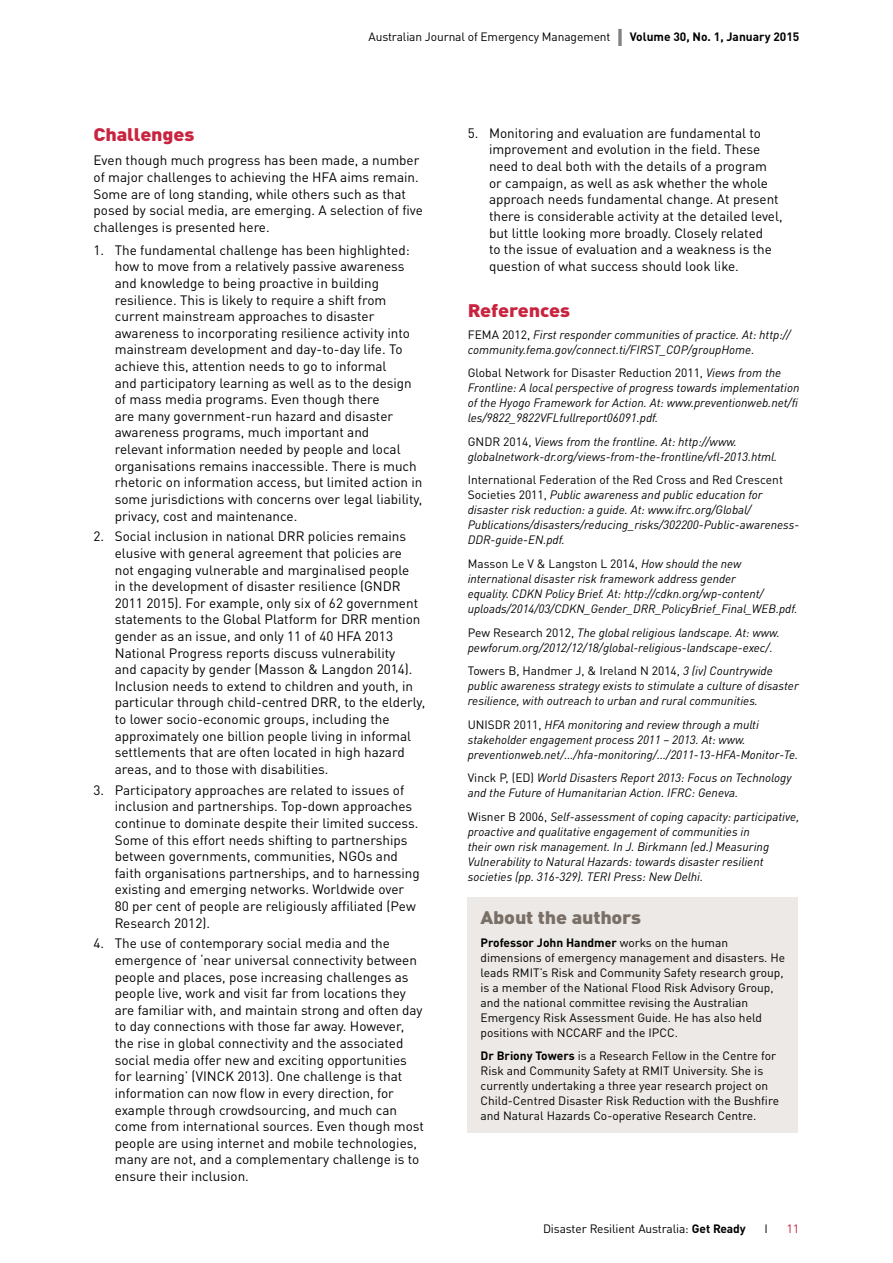
<style>
.page{position:relative;width:893px;height:1263px;background:#fff}
.page>*{position:absolute;margin:0;border:0;box-sizing:border-box;transform-origin:0 0}
.Heading_2{font:900 18px "DINOT";letter-spacing:-.01em;color:#c9243f;scale:1.1 1}
.BoxHeading{font:900 18px "DINOT";letter-spacing:-.01em;color:#7a6f66;scale:1.1 1}
.NormalBeforeBullet{font:13.5px/16.6px "DINOT";color:#000}
.ReferencesText{font:italic 12px/15px "DINOT";color:#000}
.BoxText{font:12px/15px "DINOT";color:#000}
.t1{font:12px "DINOT";color:#c9243f;scale:1.05 1}
.s1{font-weight:700;font-size:24px;color:#808285}
.s2{font-weight:700}
.s3{font-style:normal}
</style>
<div class="page">
<div style="left:468px;top:897px;width:330px;height:236px;background:#ece9e6"></div>
<p class="BoxText" style="left:369px;top:29px;width:432px">Australian Journal of Emergency Management <span class="s1">I</span> <span class="s2">Volume 30, No. 1, January 2015</span></p>
<h2 class="Heading_2" style="left:94px;top:123px;width:93px">Challenges</h2>
<p class="NormalBeforeBullet" style="left:94px;top:152px;width:331px">Even though much progress has been made, a number of major challenges to achieving the HFA aims remain.<br>Some are of long standing, while others such as that posed by social media, are emerging. A selection of five challenges is presented here.</p>
<p class="NormalBeforeBullet" style="left:115px;top:241px;width:309px;text-indent:-21px">1. The fundamental challenge has been highlighted: how to move from a relatively passive awareness and knowledge to being proactive in building resilience. This is likely to require a shift from current mainstream approaches to disaster awareness to incorporating resilience activity into mainstream development and day-to-day life. To achieve this, attention needs to go to informal<br>and participatory learning as well as to the design of mass media programs. Even though there<br>are many government-run hazard and disaster awareness programs, much important and<br>relevant information needed by people and local organisations remains inaccessible. There is much rhetoric on information access, but limited action in some jurisdictions with concerns over legal liability, privacy, cost and maintenance.</p>
<p class="NormalBeforeBullet" style="left:115px;top:528px;width:312px;text-indent:-21px">2. Social inclusion in national DRR policies remains elusive with general agreement that policies are<br>not engaging vulnerable and marginalised people<br>in the development of disaster resilience (GNDR 2011 2015). For example, only six of 62 government statements to the Global Platform for DRR mention gender as an issue, and only 11 of 40 HFA 2013<br>National Progress reports discuss vulnerability<br>and capacity by gender (Masson &amp; Langdon 2014).<br>Inclusion needs to extend to children and youth, in particular through child-centred DRR, to the elderly, to lower socio-economic groups, including the approximately one billion people living in informal settlements that are often located in high hazard areas, and to those with disabilities.</p>
<p class="NormalBeforeBullet" style="left:115px;top:781px;width:306px;text-indent:-21px">3. Participatory approaches are related to issues of inclusion and partnerships. Top-down approaches continue to dominate despite their limited success.<br>Some of this effort needs shifting to partnerships between governments, communities, NGOs and faith organisations partnerships, and to harnessing existing and emerging networks. Worldwide over 80 per cent of people are religiously affiliated (Pew Research 2012).</p>
<p class="NormalBeforeBullet" style="left:115px;top:935px;width:311px;text-indent:-21px">4. The use of contemporary social media and the emergence of ‘near universal connectivity between people and places, pose increasing challenges as people live, work and visit far from locations they are familiar with, and maintain strong and often day to day connections with those far away. However, the rise in global connectivity and the associated social media offer new and exciting opportunities for learning’ (VINCK 2013). One challenge is that information can now flow in every direction, for example through crowdsourcing, and much can come from international sources. Even though most people are using internet and mobile technologies, many are not, and a complementary challenge is to ensure their inclusion.</p>
<p class="NormalBeforeBullet" style="left:489px;top:124px;width:295px;text-indent:-21px">5. Monitoring and evaluation are fundamental to improvement and evolution in the field. These need to deal both with the details of a program or campaign, as well as ask whether the whole approach needs fundamental change. At present there is considerable activity at the detailed level, but little looking more broadly. Closely related<br>to the issue of evaluation and a weakness is the question of what success should look like.</p>
<h2 class="Heading_2" style="left:468px;top:298px;width:95px">References</h2>
<p class="ReferencesText" style="left:468px;top:327px;width:324px"><span class="s3">FEMA 2012,</span> First responder communities of practice. At: http:// community.fema.gov/connect.ti/FIRST_COP/groupHome.</p>
<p class="ReferencesText" style="left:468px;top:365px;width:333px"><span class="s3">Global Network for Disaster Reduction 2011,</span> Views from the Frontline: A local perspective of progress towards implementation of the Hyogo Framework for Action. At: www.preventionweb.net/fi les/9822_9822VFLfullreport06091.pdf.</p>
<p class="ReferencesText" style="left:468px;top:434px;width:311px"><span class="s3">GNDR 2014,</span> Views from the frontline. At: http://www. globalnetwork-dr.org/views-from-the-frontline/vfl-2013.html.</p>
<p class="ReferencesText" style="left:468px;top:472px;width:333px"><span class="s3">International Federation of the Red Cross and Red Crescent Societies 2011,</span> Public awareness and public education for disaster risk reduction: a guide. At: www.ifrc.org/Global/ Publications/disasters/reducing_risks/302200-Public-awareness-DDR-guide-EN.pdf.</p>
<p class="ReferencesText" style="left:468px;top:556px;width:331px"><span class="s3">Masson Le V &amp; Langston L 2014,</span> How should the new international disaster risk framework address gender<br>equality. CDKN Policy Brief. At: http://cdkn.org/wp-content/ uploads/2014/03/CDKN_Gender_DRR_PolicyBrief_Final_WEB.pdf.</p>
<p class="ReferencesText" style="left:468px;top:624px;width:314px"><span class="s3">Pew Research 2012,</span> The global religious landscape. At: www. pewforum.org/2012/12/18/global-religious-landscape-exec/.</p>
<p class="ReferencesText" style="left:468px;top:663px;width:333px"><span class="s3">Towers B, Handmer J, &amp; Ireland N 2014,</span> 3 (iv) Countrywide public awareness strategy exists to stimulate a culture of disaster resilience, with outreach to urban and rural communities.</p>
<p class="ReferencesText" style="left:468px;top:716px;width:332px"><span class="s3">UNISDR 2011,</span> HFA monitoring and review through a multi stakeholder engagement process 2011 – 2013. At: www. preventionweb.net/.../hfa-monitoring/.../2011-13-HFA-Monitor-Te.</p>
<p class="ReferencesText" style="left:468px;top:770px;width:325px"><span class="s3">Vinck P, (ED)</span> World Disasters Report 2013: Focus on Technology and the Future of Humanitarian Action. IFRC: Geneva.</p>
<p class="ReferencesText" style="left:468px;top:808px;width:333px"><span class="s3">Wisner B 2006,</span> Self-assessment of coping capacity: participative, proactive and qualitative engagement of communities in<br>their own risk management. In J. Birkmann (ed.) Measuring Vulnerability to Natural Hazards: towards disaster resilient societies (pp. 316-329). TERI Press: New Delhi.</p>
<p class="BoxHeading" style="left:480px;top:905px;width:148px">About the authors</p>
<p class="BoxText" style="left:480px;top:934px;width:306px"><span class="s2">Professor John Handmer</span> works on the human dimensions of emergency management and disasters. He leads RMIT’s Risk and Community Safety research group, is a member of the National Flood Risk Advisory Group, and the national committee revising the Australian Emergency Risk Assessment Guide. He has also held positions with NCCARF and the IPCC.</p>
<p class="BoxText" style="left:480px;top:1048px;width:300px"><span class="s2">Dr Briony Towers</span> is a Research Fellow in the Centre for Risk and Community Safety at RMIT University. She is currently undertaking a three year research project on Child-Centred Disaster Risk Reduction with the Bushfire and Natural Hazards Co-operative Research Centre.</p>
<p class="BoxText" style="left:543px;top:1220px;width:204px">Disaster Resilient Australia: <span class="s2">Get Ready</span></p>
<p class="BoxText" style="left:765px;top:1220px;width:5px">I</p>
<p class="t1" style="left:786px;top:1221px;width:14px">11</p>
</div>
